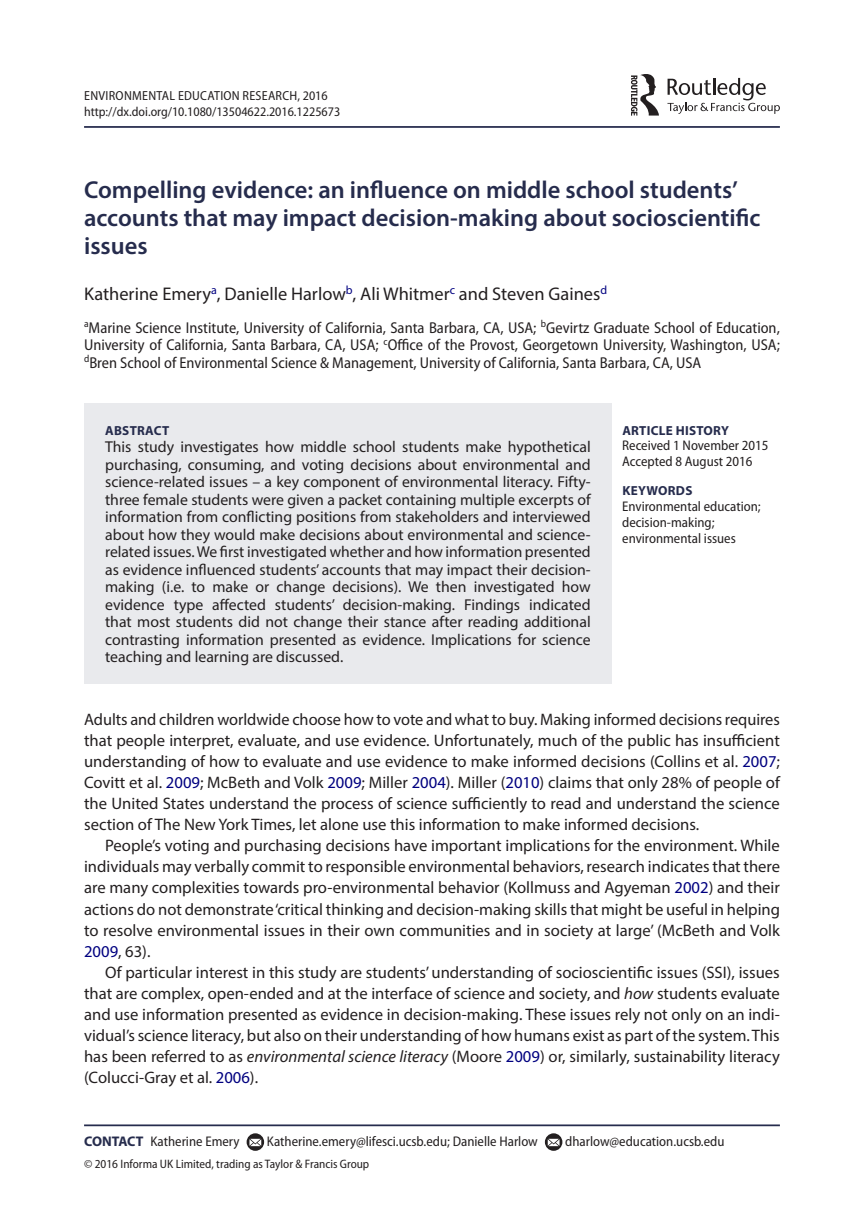
<style>
.page{position:relative;width:864px;height:1231px;background:#fff}
.page>*{position:absolute;margin:0;border:0;box-sizing:border-box;transform-origin:0 0}
.t1{font:600 24.5px/28px "Myriad Pro";color:#262c4d}
.t2{font:18.38px "Myriad Pro";color:#231f20}
.t3{font:16.62px/21px "Myriad Pro";color:#231f20;text-align:justify}
.t4{font:15.75px/17.5px "Myriad Pro";color:#231f20;text-align:justify}
.t5{font:semi-condensed 15.75px/17.5px "Myriad Pro";color:#231f20;text-align:justify}
.t6{font:semi-condensed 14px/15.8px "Myriad Pro";color:#231f20}
.t7{font:semi-condensed 13.12px/15.8px "Myriad Pro";color:#231f20}
.t8{font:700 13.12px "Myriad Pro";letter-spacing:.02em;color:#262c4d}
.t9{font:semi-condensed 12.25px "Myriad Pro";color:#231f20}
.s1{color:#000080}
.s2{font-style:italic}
.s3{font-weight:700;font-stretch:normal;color:#262c4d}
</style>
<div class="page">
<hr style="left:84px;top:126px;width:695px;height:2px;background:#262c4d">
<div style="left:84px;top:403px;width:527px;height:280px;background:#e9eaed"></div>
<hr style="left:84px;top:1124px;width:695px;height:2px;background:#262c4d">
<svg style="left:246px;top:1133px;width:18px;height:17px"></svg>
<svg style="left:249px;top:1138px;width:12px;height:7px"></svg>
<svg style="left:544px;top:1133px;width:18px;height:17px"></svg>
<svg style="left:547px;top:1138px;width:12px;height:7px"></svg>
<svg style="left:667px;top:78px;width:112px;height:36px"></svg>
<svg style="left:631px;top:74px;width:27px;height:42px"></svg>
<p class="t7" style="left:84px;top:88px;width:257px">Environmental Education Research, 2016 http://dx.doi.org/10.1080/13504622.2016.1225673</p>
<h1 class="t1" style="left:84px;top:175px;width:677px">Compelling evidence: an influence on middle school students’ accounts that may impact decision-making about socioscientific issues</h1>
<p class="t2" style="left:84px;top:282px;width:524px">Katherine Emery<sup>a</sup>, Danielle Harlow<sup>b</sup>, Ali Whitmer<sup>c</sup> and Steven Gaines<sup>d</sup></p>
<p class="t5" style="left:84px;top:319px;width:697px"><sup>a</sup>Marine Science Institute, University of California, Santa Barbara, CA, USA; <sup>b</sup>Gevirtz Graduate School of Education, University of California, Santa Barbara, CA, USA; <sup>c</sup>Office of the Provost, Georgetown University, Washington, USA; <sup>d</sup>Bren School of Environmental Science &amp; Management, University of California, Santa Barbara, CA, USA</p>
<p class="t8" style="left:105px;top:421px;width:66px">ABSTRACT</p>
<p class="t4" style="left:105px;top:438px;width:487px">This study investigates how middle school students make hypothetical purchasing, consuming, and voting decisions about environmental and science-related issues – a key component of environmental literacy. Fifty&shy;three female students were given a packet containing multiple excerpts of information from conflicting positions from stakeholders and interviewed about how they would make decisions about environmental and science&shy;related issues. We first investigated whether and how information presented as evidence influenced students’ accounts that may impact their decision&shy;making (i.e. to make or change decisions). We then investigated how evidence type affected students’ decision-making. Findings indicated that most students did not change their stance after reading additional contrasting information presented as evidence. Implications for science teaching and learning are discussed.</p>
<p class="t8" style="left:622px;top:421px;width:108px">ARTICLE HISTORY</p>
<p class="t6" style="left:622px;top:438px;width:148px">Received 1 November 2015<br>Accepted 8 August 2016</p>
<p class="t8" style="left:622px;top:482px;width:72px">KEYWORDS</p>
<p class="t6" style="left:622px;top:498px;width:140px">Environmental education; decision-making; environmental issues</p>
<p class="t3" style="left:84px;top:709px;width:697px">Adults and children worldwide choose how to vote and what to buy. Making informed decisions requires that people interpret, evaluate, and use evidence. Unfortunately, much of the public has insufficient understanding of how to evaluate and use evidence to make informed decisions (Collins et al. <span class="s1">2007</span>; Covitt et al. <span class="s1">2009</span>; McBeth and Volk <span class="s1">2009</span>; Miller <span class="s1">2004</span>). Miller (<span class="s1">2010</span>) claims that only 28% of people of the United States understand the process of science sufficiently to read and understand the science section of The New York Times, let alone use this information to make informed decisions.</p>
<p class="t3" style="left:84px;top:835px;width:697px;text-indent:21px">People’s voting and purchasing decisions have important implications for the environment. While individuals may verbally commit to responsible environmental behaviors, research indicates that there are many complexities towards pro-environmental behavior (Kollmuss and Agyeman <span class="s1">2002</span>) and their actions do not demonstrate ‘critical thinking and decision-making skills that might be useful in helping to resolve environmental issues in their own communities and in society at large’ (McBeth and Volk <span class="s1">2009</span>, 63).</p>
<p class="t3" style="left:84px;top:961px;width:697px;text-indent:21px">Of particular interest in this study are students’ understanding of socioscientific issues (SSI), issues that are complex, open-ended and at the interface of science and society, and <span class="s2">how</span> students evaluate and use information presented as evidence in decision-making. These issues rely not only on an indi&shy;vidual’s science literacy, but also on their understanding of how humans exist as part of the system. This has been referred to as <span class="s2">environmental science literacy</span> (Moore <span class="s1">2009</span>) or, similarly, sustainability literacy (Colucci-Gray et al. <span class="s1">2006</span>).</p>
<p class="t6" style="left:84px;top:1133px;width:157px"><span class="s3">CONTACT</span> Katherine Emery</p>
<p class="t6" style="left:267px;top:1133px;width:272px">Katherine.emery@lifesci.ucsb.edu; Danielle Harlow</p>
<p class="t6" style="left:565px;top:1133px;width:161px">dharlow@education.ucsb.edu</p>
<p class="t9" style="left:84px;top:1156px;width:286px">© 2016 Informa UK Limited, trading as Taylor &amp; Francis Group</p>
</div>
